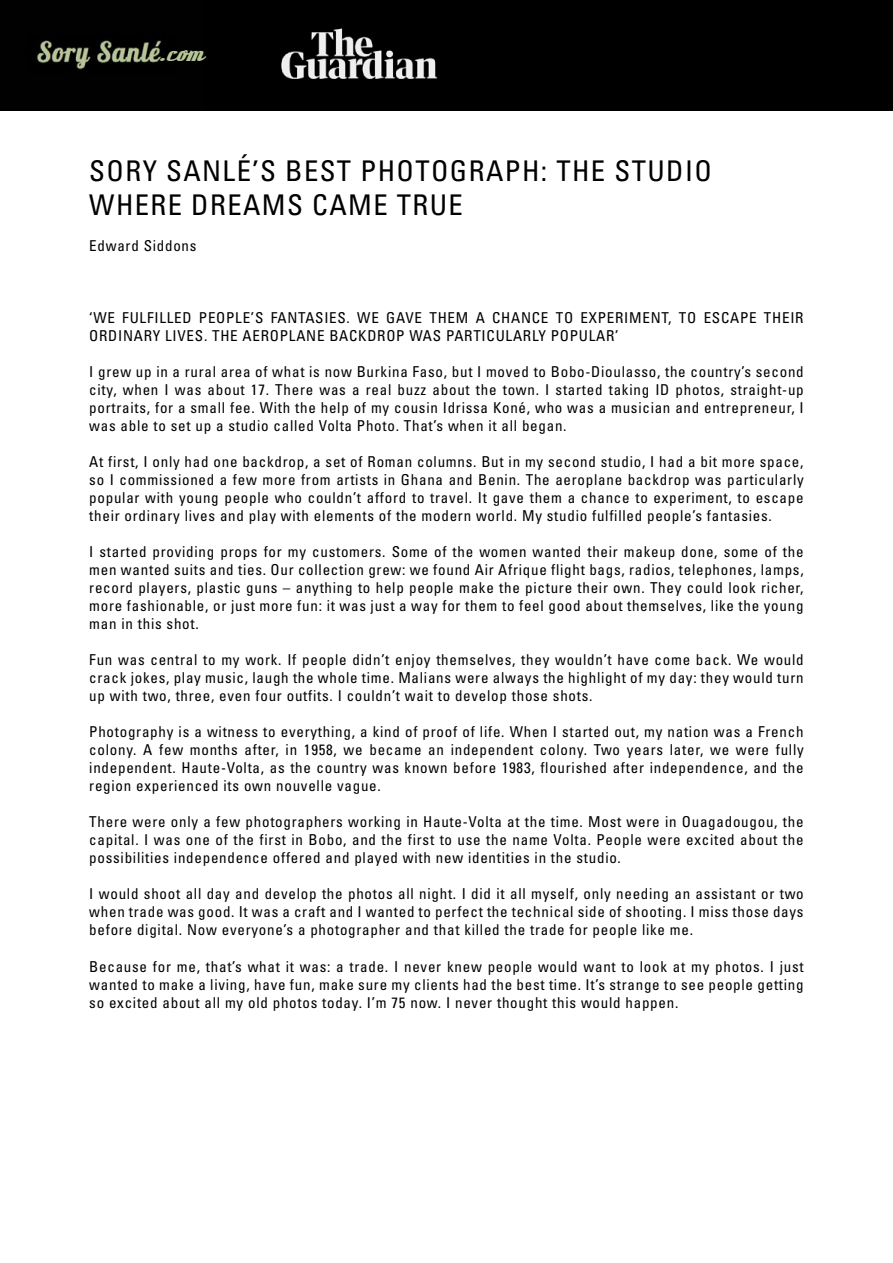
<style>
.page{position:relative;width:893px;height:1263px;background:#fff}
.page>*{position:absolute;margin:0;border:0;box-sizing:border-box;transform-origin:0 0}
.t1{font:condensed 28.5px/34.2px "Univers";letter-spacing:.05em;color:#000}
.t2{font:24px "Deftone Stylus";color:#b7c696}
.t3{font:condensed 15px/18px "Univers";letter-spacing:.05em;color:#000;text-align:justify}
</style>
<div class="page">
<div style="left:0;top:0;width:893px;height:111px;background:#000"></div>
<img style="left:281px;top:28px;width:157px;height:51px">
<img style="left:36px;top:40px;width:126px;height:31px">
<p class="t2" style="left:156px;top:37px;width:47px">.com</p>
<p class="t1" style="left:89px;top:154px;width:624px">SORY SANLÉ’S BEST PHOTOGRAPH: THE STUDIO<br>WHERE DREAMS CAME TRUE</p>
<p class="t3" style="left:89px;top:237px;width:109px">Edward Siddons</p>
<p class="t3" style="left:89px;top:309px;width:716px">‘WE FULFILLED PEOPLE’S FANTASIES. WE GAVE THEM A CHANCE TO EXPERIMENT, TO ESCAPE THEIR<br>ORDINARY LIVES. THE AEROPLANE BACKDROP WAS PARTICULARLY POPULAR’</p>
<p class="t3" style="left:89px;top:363px;width:716px">I grew up in a rural area of what is now Burkina Faso, but I moved to Bobo-Dioulasso, the country’s second city, when I was about 17. There was a real buzz about the town. I started taking ID photos, straight-up portraits, for a small fee. With the help of my cousin Idrissa Koné, who was a musician and entrepreneur, I was able to set up a studio called Volta Photo. That’s when it all began.</p>
<p class="t3" style="left:89px;top:453px;width:716px">At first, I only had one backdrop, a set of Roman columns. But in my second studio, I had a bit more space, so I commissioned a few more from artists in Ghana and Benin. The aeroplane backdrop was particularly popular with young people who couldn’t afford to travel. It gave them a chance to experiment, to escape their ordinary lives and play with elements of the modern world. My studio fulfilled people’s fantasies.</p>
<p class="t3" style="left:89px;top:543px;width:716px">I started providing props for my customers. Some of the women wanted their makeup done, some of the men wanted suits and ties. Our collection grew: we found Air Afrique flight bags, radios, telephones, lamps, record players, plastic guns – anything to help people make the picture their own. They could look richer, more fashionable, or just more fun: it was just a way for them to feel good about themselves, like the young man in this shot.</p>
<p class="t3" style="left:89px;top:651px;width:716px">Fun was central to my work. If people didn’t enjoy themselves, they wouldn’t have come back. We would crack jokes, play music, laugh the whole time. Malians were always the highlight of my day: they would turn up with two, three, even four outfits. I couldn’t wait to develop those shots.</p>
<p class="t3" style="left:89px;top:723px;width:716px">Photography is a witness to everything, a kind of proof of life. When I started out, my nation was a French colony. A few months after, in 1958, we became an independent colony. Two years later, we were fully independent. Haute-Volta, as the country was known before 1983, flourished after independence, and the region experienced its own nouvelle vague.</p>
<p class="t3" style="left:89px;top:813px;width:716px">There were only a few photographers working in Haute-Volta at the time. Most were in Ouagadougou, the capital. I was one of the first in Bobo, and the first to use the name Volta. People were excited about the possibilities independence offered and played with new identities in the studio.</p>
<p class="t3" style="left:89px;top:885px;width:716px">I would shoot all day and develop the photos all night. I did it all myself, only needing an assistant or two when trade was good. It was a craft and I wanted to perfect the technical side of shooting. I miss those days before digital. Now everyone’s a photographer and that killed the trade for people like me.</p>
<p class="t3" style="left:89px;top:957px;width:716px">Because for me, that’s what it was: a trade. I never knew people would want to look at my photos. I just wanted to make a living, have fun, make sure my clients had the best time. It’s strange to see people getting so excited about all my old photos today. I’m 75 now. I never thought this would happen.</p>
</div>
